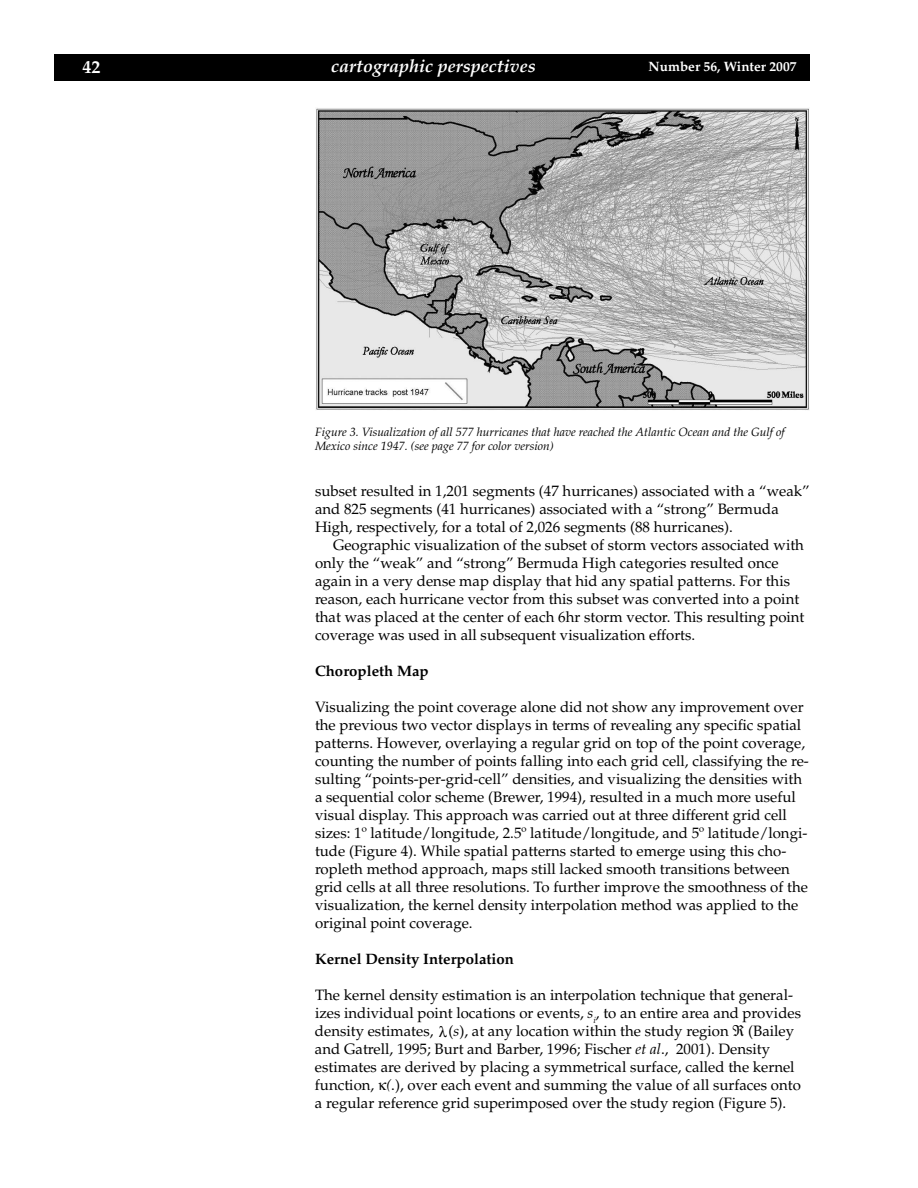
<style>
.page{position:relative;width:918px;height:1188px;background:#fff}
.page>*{position:absolute;margin:0;border:0;box-sizing:border-box;transform-origin:0 0}
.t1{font:italic 700 18px "Palatino";color:#fff}
.t2{font:700 18px "Palatino";color:#fff}
.t3{font:15px/18px "Palatino";color:#000}
.t4{font:700 15px "Palatino";color:#000}
.t5{font:15px "Symbol";color:#000}
.t6{font:700 13.5px "Palatino";color:#fff}
.t7{font:italic 12px/14.4px "Palatino";color:#000}
.s1{font-style:italic}
</style>
<div class="page">
<div style="left:55px;top:55px;width:754px;height:25px;background:#000"></div>
<div style="left:54px;top:54px;width:756px;height:27px;border:2px solid #000"></div>
<img style="left:316px;top:108px;width:493px;height:302px">
<p class="t2" style="left:82px;top:57px;width:19px">42</p>
<p class="t1" style="left:331px;top:56px;width:206px">cartographic perspectives</p>
<p class="t6" style="left:649px;top:59px;width:149px">Number 56, Winter 2007</p>
<p class="t7" style="left:315px;top:425px;width:471px">Figure 3. Visualization of all 577 hurricanes that have reached the Atlantic Ocean and the Gulf of<br>Mexico since 1947. (see page 77 for color version)</p>
<p class="t3" style="left:315px;top:482px;width:496px">subset resulted in 1,201 segments (47 hurricanes) associated with a “weak” and 825 segments (41 hurricanes) associated with a “strong” Bermuda<br>High, respectively, for a total of 2,026 segments (88 hurricanes).</p>
<p class="t3" style="left:315px;top:536px;width:491px;text-indent:18px">Geographic visualization of the subset of storm vectors associated with only the “weak” and “strong” Bermuda High categories resulted once again in a very dense map display that hid any spatial patterns. For this reason, each hurricane vector from this subset was converted into a point that was placed at the center of each 6hr storm vector. This resulting point coverage was used in all subsequent visualization efforts.</p>
<p class="t4" style="left:315px;top:662px;width:115px">Choropleth Map</p>
<p class="t3" style="left:315px;top:698px;width:495px">Visualizing the point coverage alone did not show any improvement over the previous two vector displays in terms of revealing any specific spatial patterns. However, overlaying a regular grid on top of the point coverage, counting the number of points falling into each grid cell, classifying the re&shy;sulting “points-per-grid-cell” densities, and visualizing the densities with a sequential color scheme (Brewer, 1994), resulted in a much more useful visual display. This approach was carried out at three different grid cell sizes: 1º latitude/longitude, 2.5º latitude/longitude, and 5º latitude/longi&shy;tude (Figure 4). While spatial patterns started to emerge using this cho&shy;ropleth method approach, maps still lacked smooth transitions between grid cells at all three resolutions. To further improve the smoothness of the visualization, the kernel density interpolation method was applied to the original point coverage.</p>
<p class="t4" style="left:315px;top:950px;width:201px">Kernel Density Interpolation</p>
<p class="t3" style="left:315px;top:986px;width:488px">The kernel density estimation is an interpolation technique that general&shy;izes individual point locations or events, <span class="s1">s</span><sub>i</sub>, to an entire area and provides density estimates, (<span class="s1">s</span>), at any location within the study region</p>
<p class="t5" style="left:439px;top:1021px;width:10px">●</p>
<p class="t3" style="left:315px;top:1022px;width:487px;text-indent:433px">(Bailey and Gatrell, 1995; Burt and Barber, 1996; Fischer <span class="s1">et al</span>., 2001). Density estimates are derived by placing a symmetrical surface, called the kernel function, <span class="s1">(</span>.), over each event and summing the value of all surfaces onto a regular reference grid superimposed over the study region (Figure 5).</p>
</div>
